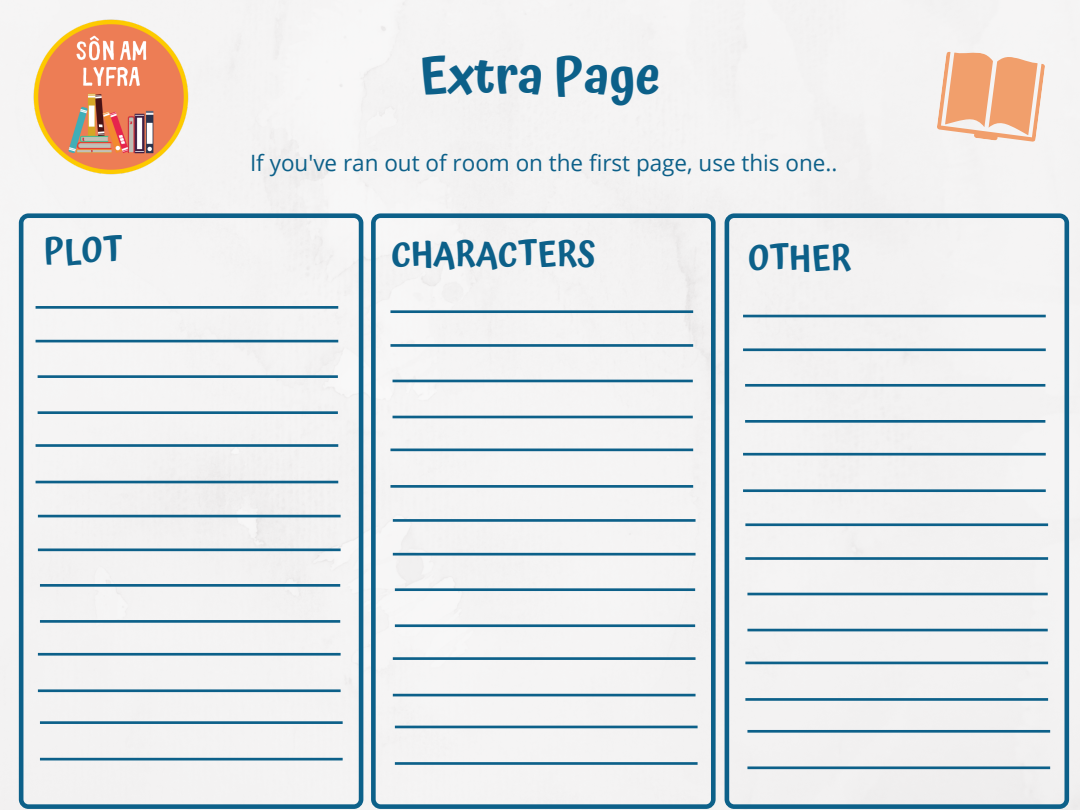
<style>
.page{position:relative;width:1080px;height:810px;background:#f4f3f3}
.page>*{position:absolute;margin:0;border:0;box-sizing:border-box;transform-origin:0 0}
.t1{font:600 50px "Atma";color:#0c6089}
.t2{font:600 33.94px "Atma";color:#0c6089}
.t3{font:22.5px "Open Sans";color:#0c6089}
</style>
<div class="page">
<div style="left:19px;top:213px;width:344px;height:596px;background:#f4f3f3"></div>
<svg style="left:36px;top:340px;width:302px;height:2px"></svg>
<svg style="left:38px;top:375px;width:300px;height:3px"></svg>
<svg style="left:38px;top:411px;width:300px;height:3px"></svg>
<svg style="left:36px;top:444px;width:302px;height:3px"></svg>
<svg style="left:36px;top:481px;width:302px;height:2px"></svg>
<svg style="left:36px;top:306px;width:302px;height:3px"></svg>
<img style="left:32px;top:19px;width:157px;height:157px">
<svg style="left:936px;top:49px;width:110px;height:97px"></svg>
<div style="left:371px;top:213px;width:345px;height:596px;background:#f4f3f3"></div>
<svg style="left:725px;top:213px;width:344px;height:596px;fill:#f3f2f2"></svg>
<svg style="left:38px;top:549px;width:303px;height:2px"></svg>
<svg style="left:40px;top:584px;width:300px;height:3px"></svg>
<svg style="left:40px;top:620px;width:300px;height:3px"></svg>
<svg style="left:38px;top:653px;width:303px;height:3px"></svg>
<svg style="left:38px;top:689px;width:303px;height:3px"></svg>
<svg style="left:38px;top:515px;width:303px;height:2px"></svg>
<svg style="left:40px;top:721px;width:303px;height:3px"></svg>
<svg style="left:40px;top:758px;width:303px;height:2px"></svg>
<svg style="left:390px;top:344px;width:303px;height:3px"></svg>
<svg style="left:393px;top:380px;width:300px;height:2px"></svg>
<svg style="left:393px;top:416px;width:300px;height:2px"></svg>
<svg style="left:390px;top:449px;width:303px;height:2px"></svg>
<svg style="left:390px;top:485px;width:303px;height:3px"></svg>
<svg style="left:390px;top:310px;width:303px;height:3px"></svg>
<svg style="left:393px;top:553px;width:303px;height:3px"></svg>
<svg style="left:395px;top:588px;width:300px;height:3px"></svg>
<svg style="left:395px;top:624px;width:300px;height:3px"></svg>
<svg style="left:393px;top:657px;width:303px;height:3px"></svg>
<svg style="left:393px;top:694px;width:303px;height:2px"></svg>
<svg style="left:393px;top:519px;width:303px;height:3px"></svg>
<svg style="left:395px;top:726px;width:303px;height:2px"></svg>
<svg style="left:395px;top:762px;width:303px;height:3px"></svg>
<svg style="left:743px;top:348px;width:303px;height:3px"></svg>
<svg style="left:745px;top:384px;width:300px;height:3px"></svg>
<svg style="left:745px;top:420px;width:300px;height:3px"></svg>
<svg style="left:743px;top:453px;width:303px;height:3px"></svg>
<svg style="left:743px;top:489px;width:303px;height:3px"></svg>
<svg style="left:743px;top:315px;width:303px;height:2px"></svg>
<svg style="left:745px;top:557px;width:303px;height:3px"></svg>
<svg style="left:747px;top:593px;width:301px;height:2px"></svg>
<svg style="left:747px;top:629px;width:301px;height:2px"></svg>
<svg style="left:745px;top:662px;width:303px;height:2px"></svg>
<svg style="left:745px;top:698px;width:303px;height:3px"></svg>
<svg style="left:745px;top:523px;width:303px;height:3px"></svg>
<svg style="left:747px;top:730px;width:303px;height:3px"></svg>
<svg style="left:747px;top:766px;width:303px;height:3px"></svg>
<h2 class="t2" style="left:44px;top:230px;width:80px">PLOT</h2>
<h1 class="t1" style="left:419px;top:46px;width:243px">Extra Page</h1>
<p class="t3" style="left:250px;top:147px;width:589px">If you've ran out of room on the first page, use this one..</p>
<h2 class="t2" style="left:391px;top:234px;width:206px">CHARACTERS</h2>
<h2 class="t2" style="left:748px;top:239px;width:105px">OTHER</h2>
</div>
